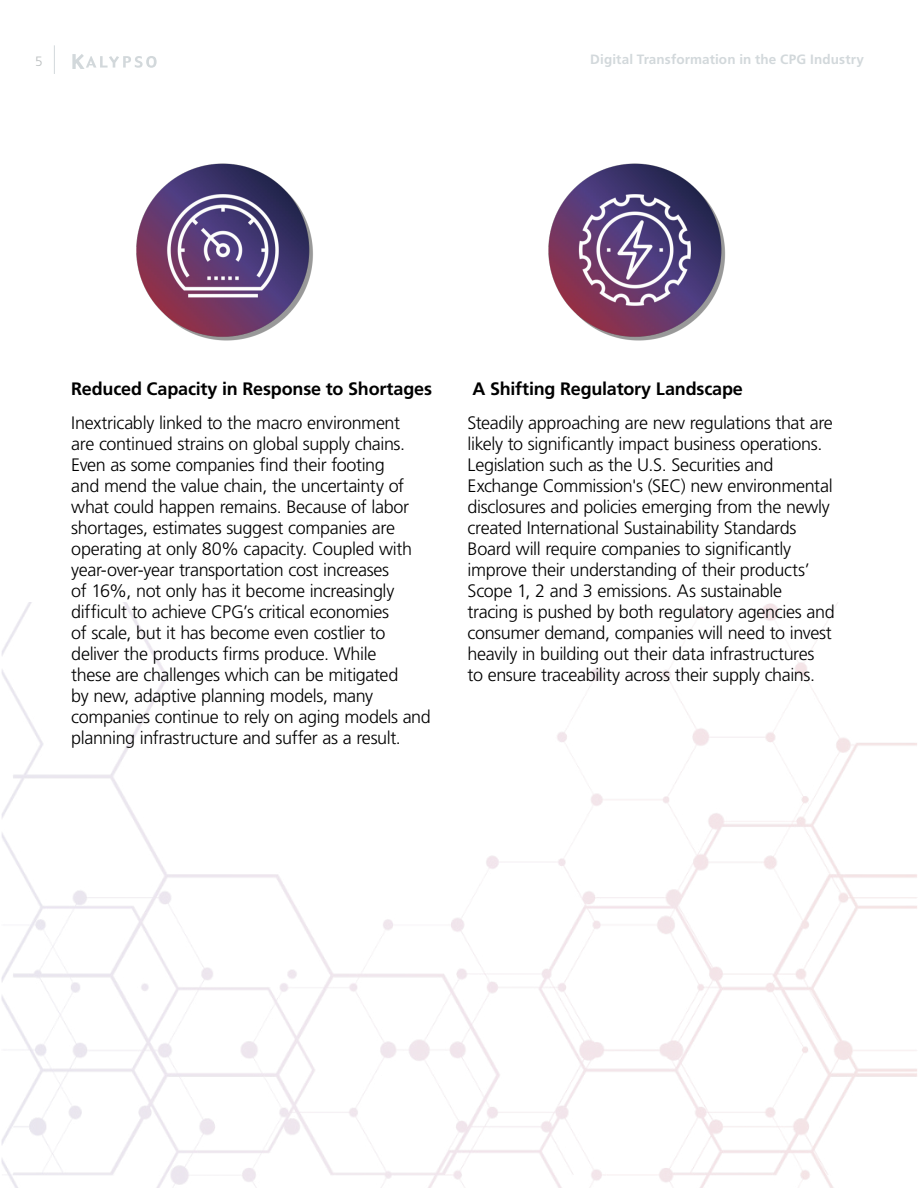
<style>
.page{position:relative;width:918px;height:1188px;background:#fff}
.page>*{position:absolute;margin:0;border:0;box-sizing:border-box;transform-origin:0 0}
.Body_Text{font:300 18px/21px "Frutiger LT Std";letter-spacing:-.02em;color:#000}
.Body_Text-2{font:700 18px "Frutiger LT Std";letter-spacing:-.01em;color:#000}
.t1{font:700 13.5px "Frutiger LT Std";letter-spacing:.01em;color:#d2d8db}
.t2{font:300 13.5px "Frutiger LT Std";color:#babebf}
</style>
<div class="page">
<img style="left:2px;top:603px;width:915px;height:585px">
<img style="left:137px;top:163px;width:589px;height:178px">
<svg style="left:72px;top:54px;width:85px;height:15px"></svg>
<svg style="left:54px;top:45px;width:1px;height:29px"></svg>
<p class="t2" style="left:35px;top:54px;width:9px">5</p>
<p class="t1" style="left:590px;top:51px;width:275px">Digital Transformation in the CPG Industry</p>
<p class="Body_Text-2" style="left:71px;top:378px;width:362px">Reduced Capacity in Response to Shortages</p>
<p class="Body_Text" style="left:71px;top:413px;width:361px">Inextricably linked to the macro environment<br>are continued strains on global supply chains.<br>Even as some companies find their footing<br>and mend the value chain, the uncertainty of what could happen remains. Because of labor shortages, estimates suggest companies are operating at only 80% capacity. Coupled with year-over-year transportation cost increases<br>of 16%, not only has it become increasingly difficult to achieve CPG’s critical economies<br>of scale, but it has become even costlier to deliver the products firms produce. While<br>these are challenges which can be mitigated<br>by new, adaptive planning models, many companies continue to rely on aging models and planning infrastructure and suffer as a result.</p>
<p class="Body_Text-2" style="left:472px;top:378px;width:272px">A Shifting Regulatory Landscape</p>
<p class="Body_Text" style="left:468px;top:413px;width:369px">Steadily approaching are new regulations that are likely to significantly impact business operations.<br>Legislation such as the U.S. Securities and Exchange Commission's (SEC) new environmental disclosures and policies emerging from the newly created International Sustainability Standards Board will require companies to significantly improve their understanding of their products’ Scope 1, 2 and 3 emissions. As sustainable tracing is pushed by both regulatory agencies and consumer demand, companies will need to invest heavily in building out their data infrastructures<br>to ensure traceability across their supply chains.</p>
</div>
